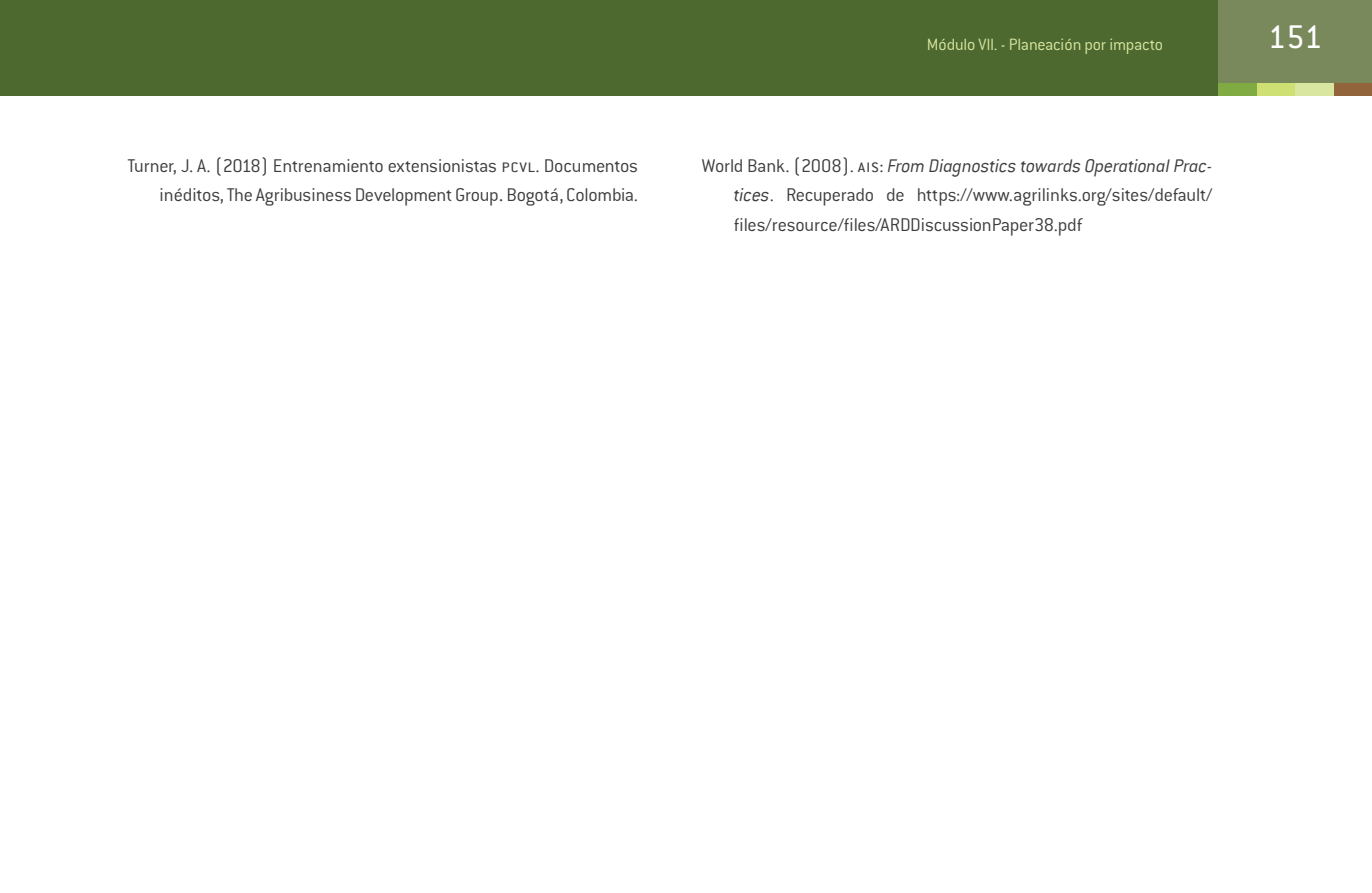
<style>
.page{position:relative;width:1372px;height:893px;background:#fff}
.page>*{position:absolute;margin:0;border:0;box-sizing:border-box;transform-origin:0 0}
.t1{font:36px "Conduit ITC Std";color:#fff}
.t2{font:300 20.25px/29.2px "Conduit ITC Std";letter-spacing:-.015em;color:#3e3e3f;text-align:right}
.t3{font:italic 300 20.25px "Conduit ITC";letter-spacing:-.015em;color:#3e3e3f}
.t4{font:300 18px "Conduit ITC Std";letter-spacing:-.015em;color:#d8e6a0}
.s1{font-size:22.5px}
.s2{font-family:"Conduit ITC Std";font-style:normal}
.s3{font-family:"Conduit ITC";font-style:italic}
</style>
<div class="page">
<div style="left:1px;top:0;width:1370px;height:96px;background:#4d6930"></div>
<div style="left:1218px;top:0;width:153px;height:96px;background:#79895b"></div>
<div style="left:1333px;top:83px;width:38px;height:13px;background:#92643b"></div>
<div style="left:1256px;top:83px;width:39px;height:13px;background:#cedf74"></div>
<div style="left:1295px;top:83px;width:38px;height:13px;background:#d8e6a0"></div>
<div style="left:1218px;top:83px;width:38px;height:13px;background:#80aa42"></div>
<p class="t4" style="left:926px;top:33px;width:238px">Módulo VII. - Planeación por impacto</p>
<p class="t2" style="left:128px;top:151px;width:512px">Turner, J. A. (2018) Entrenamiento extensionistas pcvl. Documentos inéditos, The Agribusiness Development Group<span class="s1">.</span> Bogotá, Colombia.</p>
<p class="t3" style="left:702px;top:155px;width:512px"><span class="s2">World Bank. (2008). ais:</span> From Diagnostics towards Operational Prac-</p>
<p class="t2" style="left:733px;top:180px;width:480px;text-align:left"><span class="s3">tices</span>. Recuperado de https://www.agrilinks.org/sites/default/ files/resource/files/ARDDiscussionPaper38.pdf</p>
<h1 class="t1" style="left:1268px;top:15px;width:56px">151</h1>
</div>
